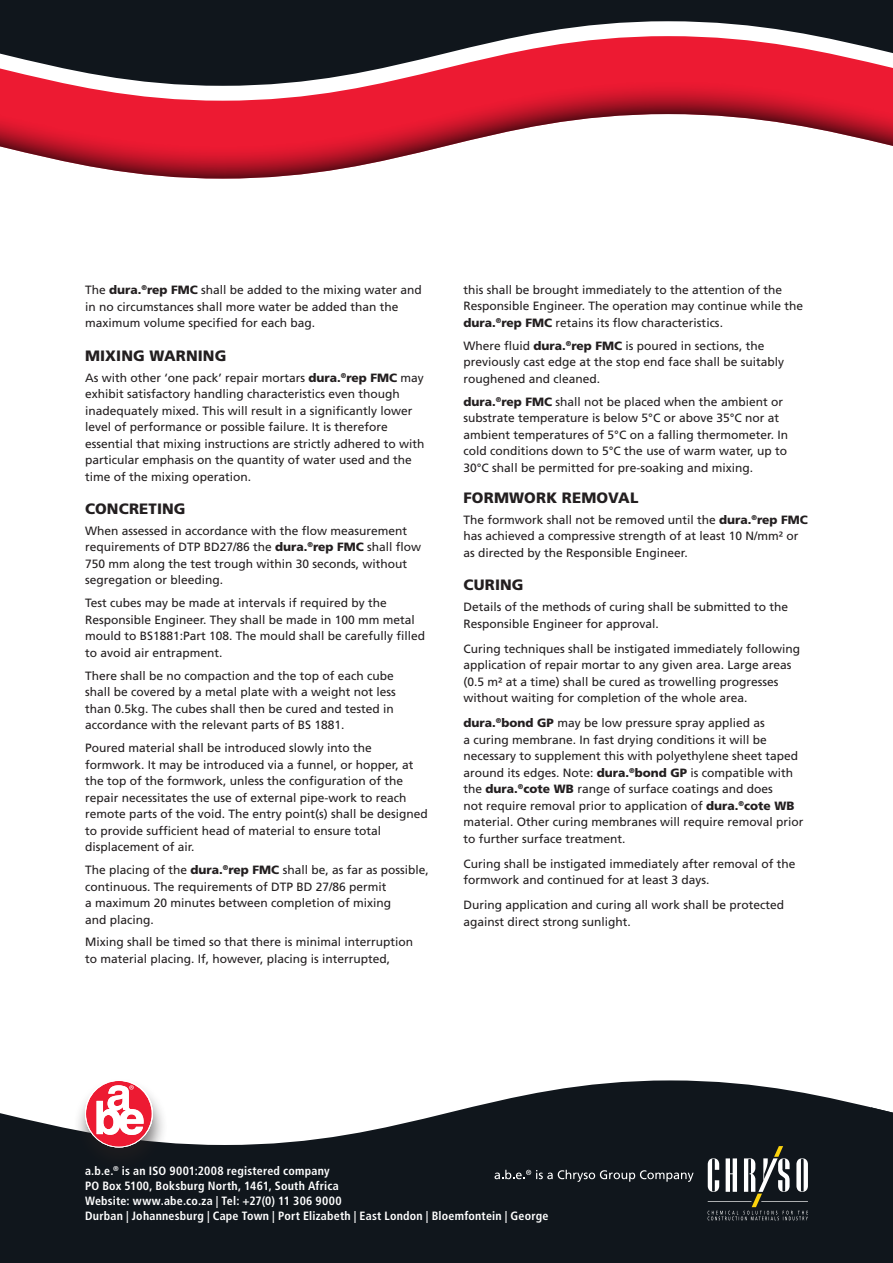
<style>
.page{position:relative;width:893px;height:1263px;background:#fff}
.page>*{position:absolute;margin:0;border:0;box-sizing:border-box;transform-origin:0 0}
.SUBHEAD{font:900 15px "Frutiger LT";letter-spacing:.01em;color:#231f20}
.t1{font:12px/16.5px "Frutiger LT";color:#231f20}
.t2{font:700 condensed 12px/15px "Frutiger LT";letter-spacing:.015em;color:#fff}
.s1{font-weight:900}
</style>
<div class="page">
<svg style="left:0;top:1080px;width:872px;height:183px;fill:#10161c"></svg>
<svg style="left:708px;top:1146px;width:100px;height:74px"></svg>
<svg style="left:494px;top:1170px;width:200px;height:12px"></svg>
<div style="left:73px;top:1078px;width:96px;height:96px;background:#231f20;opacity:.6"></div>
<svg style="left:85px;top:1079px;width:68px;height:68px"></svg>
<div style="left:872px;top:1107px;width:21px;height:156px;background:#10161c"></div>
<svg style="left:0;top:86px;width:893px;height:93px"></svg>
<svg style="left:0;top:0;width:893px;height:86px;fill:#10161c"></svg>
<p class="t1" style="left:85px;top:282px;width:338px">The <span class="s1">dura.</span><sup>®</sup><span class="s1">rep FMC</span> shall be added to the mixing water and in no circumstances shall more water be added than the maximum volume specified for each bag.</p>
<p class="SUBHEAD" style="left:85px;top:347px;width:143px">MIXING WARNING</p>
<p class="t1" style="left:85px;top:369px;width:341px">As with other ‘one pack’ repair mortars <span class="s1">dura.</span><sup>®</sup><span class="s1">rep FMC</span> may exhibit satisfactory handling characteristics even though inadequately mixed. This will result in a significantly lower level of performance or possible failure. It is therefore essential that mixing instructions are strictly adhered to with particular emphasis on the quantity of water used and the time of the mixing operation.</p>
<p class="SUBHEAD" style="left:85px;top:500px;width:102px">CONCRETING</p>
<p class="t1" style="left:85px;top:523px;width:338px">When assessed in accordance with the flow measurement requirements of DTP BD27/86 the <span class="s1">dura.</span><sup>®</sup><span class="s1">rep FMC</span> shall flow 750 mm along the test trough within 30 seconds, without segregation or bleeding.</p>
<p class="t1" style="left:85px;top:595px;width:342px">Test cubes may be made at intervals if required by the Responsible Engineer. They shall be made in 100 mm metal mould to BS1881:Part 108. The mould shall be carefully filled to avoid air entrapment.</p>
<p class="t1" style="left:85px;top:667px;width:312px">There shall be no compaction and the top of each cube shall be covered by a metal plate with a weight not less than 0.5kg. The cubes shall then be cured and tested in accordance with the relevant parts of BS 1881.</p>
<p class="t1" style="left:85px;top:740px;width:344px">Poured material shall be introduced slowly into the formwork. It may be introduced via a funnel, or hopper, at the top of the formwork, unless the configuration of the repair necessitates the use of external pipe-work to reach remote parts of the void. The entry point(s) shall be designed to provide sufficient head of material to ensure total displacement of air.</p>
<p class="t1" style="left:85px;top:862px;width:345px">The placing of the <span class="s1">dura.</span><sup>®</sup><span class="s1">rep FMC</span> shall be, as far as possible, continuous. The requirements of DTP BD 27/86 permit<br>a maximum 20 minutes between completion of mixing<br>and placing.</p>
<p class="t1" style="left:85px;top:934px;width:330px">Mixing shall be timed so that there is minimal interruption to material placing. If, however, placing is interrupted,</p>
<p class="t1" style="left:463px;top:282px;width:341px">this shall be brought immediately to the attention of the<br>Responsible Engineer. The operation may continue while the <span class="s1">dura.</span><sup>®</sup><span class="s1">rep FMC</span> retains its flow characteristics.</p>
<p class="t1" style="left:463px;top:337px;width:322px">Where fluid <span class="s1">dura.</span><sup>®</sup><span class="s1">rep FMC</span> is poured in sections, the previously cast edge at the stop end face shall be suitably roughened and cleaned.</p>
<p class="t1" style="left:463px;top:393px;width:326px"><span class="s1">dura.</span><sup>®</sup><span class="s1">rep FMC</span> shall not be placed when the ambient or substrate temperature is below 5°C or above 35°C nor at ambient temperatures of 5°C on a falling thermometer. In cold conditions down to 5°C the use of warm water, up to 30°C shall be permitted for pre-soaking and mixing.</p>
<p class="SUBHEAD" style="left:463px;top:489px;width:176px">FORMWORK REMOVAL</p>
<p class="t1" style="left:463px;top:511px;width:346px">The formwork shall not be removed until the <span class="s1">dura.</span><sup>®</sup><span class="s1">rep FMC </span>has achieved a compressive strength of at least 10 N/mm² or as directed by the Responsible Engineer.</p>
<p class="SUBHEAD" style="left:463px;top:576px;width:62px">CURING</p>
<p class="t1" style="left:463px;top:599px;width:326px">Details of the methods of curing shall be submitted to the<br>Responsible Engineer for approval.</p>
<p class="t1" style="left:463px;top:640px;width:338px">Curing techniques shall be instigated immediately following application of repair mortar to any given area. Large areas (0.5 m² at a time) shall be cured as trowelling progresses without waiting for completion of the whole area.</p>
<p class="t1" style="left:463px;top:715px;width:342px"><span class="s1">dura.</span><sup>®</sup><span class="s1">bond GP</span> may be low pressure spray applied as<br>a curing membrane. In fast drying conditions it will be necessary to supplement this with polyethylene sheet taped around its edges. Note: <span class="s1">dura.</span><sup>®</sup><span class="s1">bond GP</span> is compatible with the <span class="s1">dura.</span><sup>®</sup><span class="s1">cote WB</span> range of surface coatings and does<br>not require removal prior to application of <span class="s1">dura.</span><sup>®</sup><span class="s1">cote WB </span>material. Other curing membranes will require removal prior to further surface treatment.</p>
<p class="t1" style="left:463px;top:855px;width:334px">Curing shall be instigated immediately after removal of the formwork and continued for at least 3 days.</p>
<p class="t1" style="left:463px;top:897px;width:322px">During application and curing all work shall be protected against direct strong sunlight.</p>
<p class="t2" style="left:85px;top:1164px;width:465px">a.b.e.<sup>®</sup> is an ISO 9001:2008 registered company<br>PO Box 5100, Boksburg North, 1461, South Africa<br>Website: www.abe.co.za | Tel: +27(0) 11 306 9000<br>Durban | Johannesburg | Cape Town | Port Elizabeth | East London | Bloemfontein | George</p>
</div>
